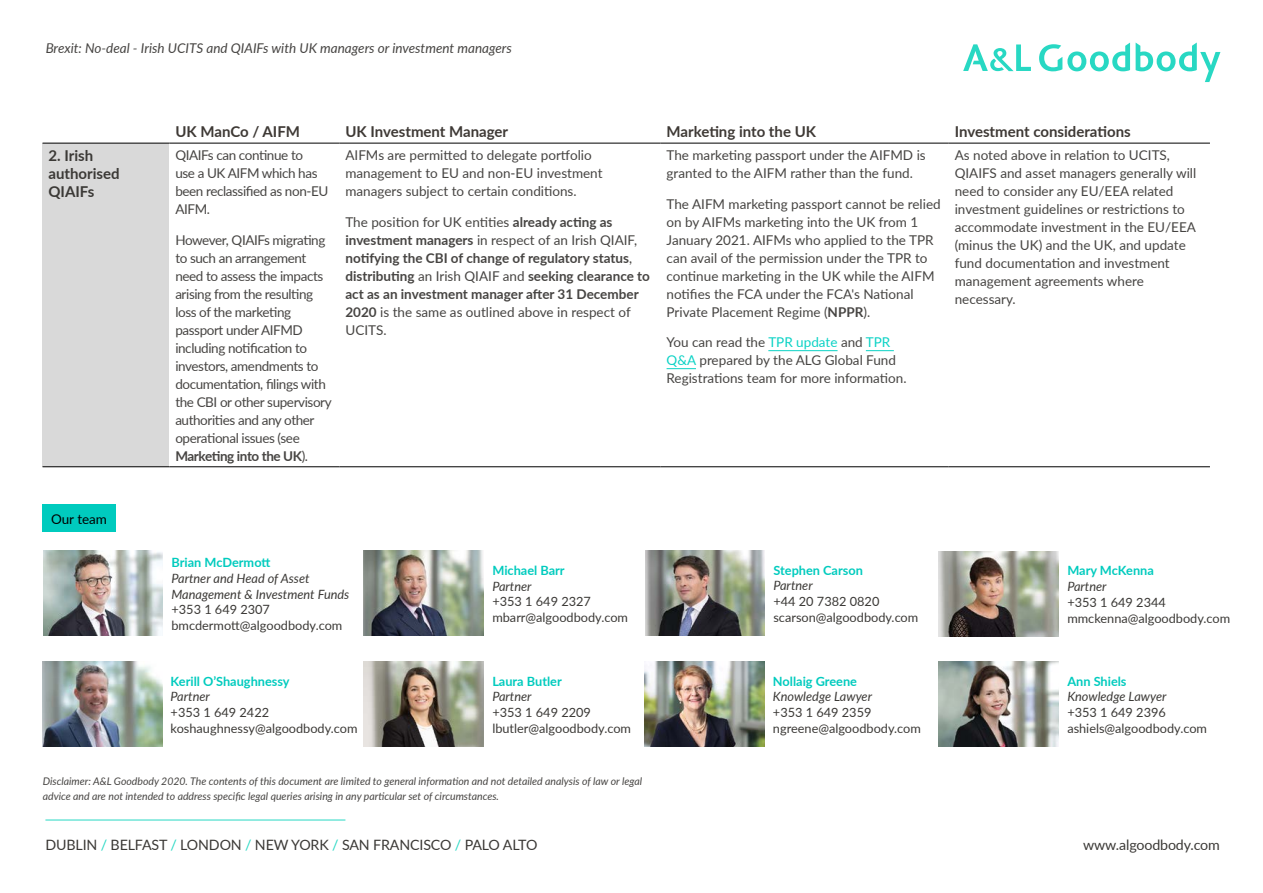
<style>
.page{position:relative;width:1263px;height:893px;background:#fff}
.page>*{position:absolute;margin:0;border:0;box-sizing:border-box;transform-origin:0 0}
.t1{font:700 15px "Lato";color:#3e3935}
.t2{font:700 15px/18px "Lato";color:#3b3936}
.t3{font:14.25px "Lato";letter-spacing:-.01em;color:#3b3936}
.t4{font:13.5px/18px "Lato";color:#464442}
.t5{font:13.5px/18px "Lato";letter-spacing:-.03em;color:#464442}
.t6{font:700 13.5px/18px "Lato";color:#464442}
.t7{font:italic 13.5px "Lato";color:#464442}
.t8{font:13.5px "Lato";color:#000}
.t9{font:12.75px/15.8px "Lato";color:#3b3936}
.t10{font:italic 12.75px/15.8px "Lato";color:#3b3936}
.t11{font:700 12.75px "Lato";color:#00cbbe}
.t12{font:italic 10.5px/15px "Lato";color:#464442}
.s1{font-weight:700}
.s2{font-weight:400}
.s3{color:#0bd2c5}
.s4{color:#28d8c3}
</style>
<div class="page">
<div style="left:43px;top:143px;width:126px;height:324px;background:#d9d9d9"></div>
<hr style="left:43px;top:143px;width:126px;height:1px;background:#000">
<hr style="left:169px;top:143px;width:170px;height:1px;background:#000">
<hr style="left:339px;top:143px;width:321px;height:1px;background:#000">
<hr style="left:660px;top:143px;width:289px;height:1px;background:#000">
<hr style="left:949px;top:143px;width:261px;height:1px;background:#000">
<hr style="left:43px;top:466px;width:126px;height:1px;background:#000">
<hr style="left:169px;top:466px;width:170px;height:1px;background:#000">
<hr style="left:339px;top:466px;width:321px;height:1px;background:#000">
<hr style="left:660px;top:466px;width:289px;height:1px;background:#000">
<hr style="left:949px;top:466px;width:261px;height:1px;background:#000">
<hr style="left:768px;top:350px;width:69px;height:1px;background:#0bd2c5">
<svg style="left:866px;top:350px;width:28px;height:1px"></svg>
<hr style="left:666px;top:368px;width:30px;height:1px;background:#0bd2c5">
<div style="left:43px;top:504px;width:73px;height:28px;background:#00cbbe"></div>
<img style="left:43px;top:551px;width:120px;height:85px">
<img style="left:364px;top:551px;width:120px;height:85px">
<img style="left:939px;top:551px;width:120px;height:85px">
<img style="left:645px;top:551px;width:120px;height:85px">
<img style="left:43px;top:662px;width:119px;height:85px">
<img style="left:364px;top:662px;width:120px;height:85px">
<img style="left:644px;top:662px;width:120px;height:85px">
<img style="left:939px;top:662px;width:120px;height:85px">
<hr style="left:45px;top:820px;width:300px;height:1px;background:#28d8c3">
<svg style="left:963px;top:44px;width:68px;height:27px"></svg>
<svg style="left:1039px;top:43px;width:181px;height:39px"></svg>
<p class="t7" style="left:46px;top:39px;width:468px">Brexit: No-deal - Irish UCITS and QIAIFs with UK managers or investment managers</p>
<p class="t1" style="left:175px;top:121px;width:126px">UK ManCo / AIFM</p>
<p class="t1" style="left:345px;top:121px;width:164px">UK Investment Manager</p>
<p class="t1" style="left:667px;top:121px;width:151px">Marketing into the UK</p>
<p class="t1" style="left:955px;top:121px;width:178px">Investment considerations</p>
<p class="t2" style="left:49px;top:146px;width:73px">2. Irish authorised<br>QIAIFs</p>
<p class="t5" style="left:175px;top:146px;width:155px">QIAIFs can continue to<br>use a UK AIFM which has been reclassified as non-EU<br>AIFM.</p>
<p class="t5" style="left:175px;top:230px;width:158px">However, QIAIFs migrating to such an arrangement need to assess the impacts arising from the resulting loss of the marketing passport under AIFMD including notification to investors, amendments to documentation, filings with the CBI or other supervisory authorities and any other operational issues (see<br><span class="s1">Marketing into the UK</span>).</p>
<p class="t4" style="left:345px;top:145px;width:259px">AIFMs are permitted to delegate portfolio management to EU and non-EU investment managers subject to certain conditions.</p>
<p class="t6" style="left:345px;top:212px;width:306px"><span class="s2">The position for UK entities</span> already acting as investment managers <span class="s2">in respect of an Irish QIAIF, </span>notifying the CBI of change of regulatory status<span class="s2">, </span>distributing <span class="s2">an Irish QIAIF and</span> seeking clearance to act as an investment manager after 31 December 2020 <span class="s2">is the same as outlined above in respect of UCITS.</span></p>
<p class="t4" style="left:666px;top:146px;width:261px">The marketing passport under the AIFMD is granted to the AIFM rather than the fund.</p>
<p class="t4" style="left:666px;top:194px;width:276px">The AIFM marketing passport cannot be relied on by AIFMs marketing into the UK from 1<br>January 2021. AIFMs who applied to the TPR can avail of the permission under the TPR to continue marketing in the UK while the AIFM notifies the FCA under the FCA's National Private Placement Regime (<span class="s1">NPPR</span>).</p>
<p class="t4" style="left:666px;top:333px;width:241px">You can read the <span class="s3">TPR update</span> and <span class="s3">TPR<br>Q&amp;A</span> prepared by the ALG Global Fund<br>Registrations team for more information.</p>
<p class="t4" style="left:955px;top:145px;width:243px">As noted above in relation to UCITS, QIAIFS and asset managers generally will need to consider any EU/EEA related investment guidelines or restrictions to accommodate investment in the EU/EEA (minus the UK) and the UK, and update fund documentation and investment management agreements where necessary.</p>
<p class="t8" style="left:51px;top:509px;width:58px">Our team</p>
<p class="t11" style="left:171px;top:553px;width:101px">Brian McDermott</p>
<p class="t10" style="left:171px;top:570px;width:179px">Partner and Head of Asset<br>Management &amp; Investment Funds</p>
<p class="t9" style="left:171px;top:601px;width:172px">+353 1 649 2307 bmcdermott@algoodbody.com</p>
<p class="t11" style="left:171px;top:672px;width:121px">Kerill O’Shaughnessy</p>
<p class="t10" style="left:171px;top:688px;width:41px">Partner</p>
<p class="t9" style="left:171px;top:704px;width:188px">+353 1 649 2422 koshaughnessy@algoodbody.com</p>
<p class="t11" style="left:492px;top:561px;width:74px">Michael Barr</p>
<p class="t10" style="left:492px;top:578px;width:41px">Partner</p>
<p class="t9" style="left:492px;top:593px;width:137px">+353 1 649 2327 mbarr@algoodbody.com</p>
<p class="t11" style="left:492px;top:672px;width:71px">Laura Butler</p>
<p class="t10" style="left:492px;top:688px;width:41px">Partner</p>
<p class="t9" style="left:492px;top:704px;width:140px">+353 1 649 2209 lbutler@algoodbody.com</p>
<p class="t12" style="left:43px;top:773px;width:601px">Disclaimer: A&amp;L Goodbody 2020. The contents of this document are limited to general information and not detailed analysis of law or legal advice and are not intended to address specific legal queries arising in any particular set of circumstances.</p>
<p class="t11" style="left:773px;top:561px;width:91px">Stephen Carson</p>
<p class="t10" style="left:773px;top:577px;width:41px">Partner</p>
<p class="t9" style="left:773px;top:593px;width:146px">+44 20 7382 0820 scarson@algoodbody.com</p>
<p class="t11" style="left:773px;top:672px;width:86px">Nollaig Greene</p>
<p class="t10" style="left:773px;top:688px;width:101px">Knowledge Lawyer</p>
<p class="t9" style="left:773px;top:704px;width:149px">+353 1 649 2359 ngreene@algoodbody.com</p>
<p class="t11" style="left:1067px;top:561px;width:88px">Mary McKenna</p>
<p class="t10" style="left:1067px;top:578px;width:41px">Partner</p>
<p class="t9" style="left:1067px;top:594px;width:164px">+353 1 649 2344 mmckenna@algoodbody.com</p>
<p class="t11" style="left:1067px;top:672px;width:61px">Ann Shiels</p>
<p class="t10" style="left:1067px;top:688px;width:101px">Knowledge Lawyer</p>
<p class="t9" style="left:1067px;top:704px;width:141px">+353 1 649 2396 ashiels@algoodbody.com</p>
<p class="t3" style="left:45px;top:835px;width:493px">DUBLIN <span class="s4">/</span> BELFAST <span class="s4">/</span> LONDON <span class="s4">/</span> NEW YORK <span class="s4">/</span> SAN FRANCISCO <span class="s4">/</span> PALO ALTO</p>
<p class="t3" style="left:1083px;top:835px;width:138px">www.algoodbody.com</p>
</div>
